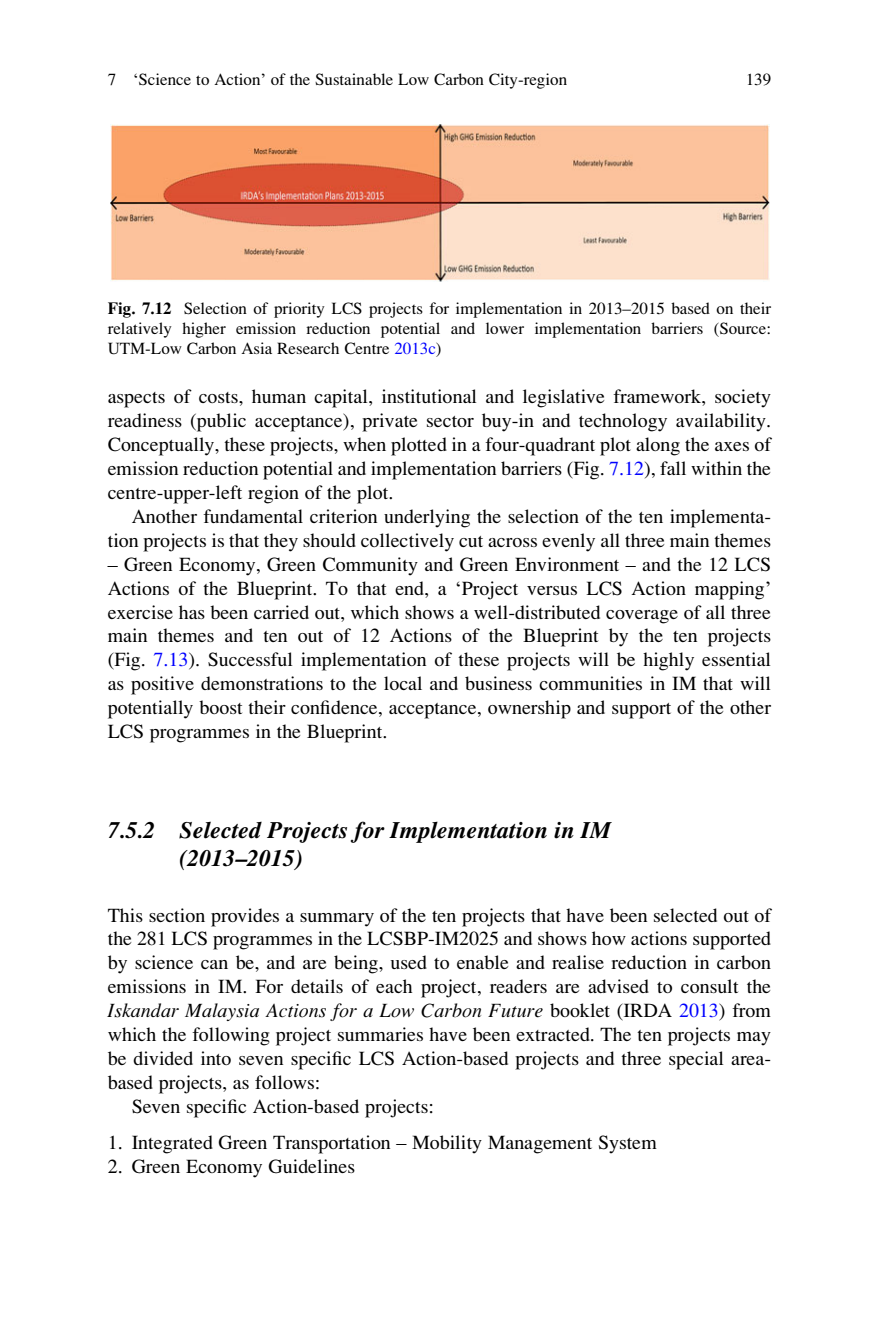
<style>
.page{position:relative;width:879px;height:1333px;background:#fff}
.page>*{position:absolute;margin:0;border:0;box-sizing:border-box;transform-origin:0 0}
.t1{font:24px/27.8px "Wlrkmk Vsjyvv Adv P6965";color:#000}
.t2{font:20px/24px "Qdpdwb Lsyjqg Adv P6975";color:#000;text-align:justify}
.t3{font:20px "Hpvfgc Pnhclr Adv P696 A";color:#000}
.t4{font:17px/19.8px "Qdpdwb Lsyjqg Adv P6975";color:#000;text-align:justify}
.s1{font-family:"Lnwsks Lfjlfg Adv TT5843 c 571"}
.s2{font-family:"Vkqldq Cdwdsy Adv P6960"}
.s3{color:#00f}
.s4{font-family:"Qdpdwb Lsyjqg Adv P6975"}
.s5{font-family:"Qdpdwb Lsyjqg Adv P6975";color:#00f}
</style>
<div class="page">
<img style="left:110px;top:125px;width:659px;height:157px">
<p class="t4" style="left:108px;top:71px;width:461px">7 <span class="s1">‘</span>Science to Action<span class="s1">’</span> of the Sustainable Low Carbon City-region</p>
<p class="t4" style="left:746px;top:71px;width:27px">139</p>
<p class="t4" style="left:108px;top:300px;width:665px"><span class="s2">Fig. 7.12</span> Selection of priority LCS projects for implementation in 2013–2015 based on their relatively higher emission reduction potential and lower implementation barriers (Source:<br>UTM-Low Carbon Asia Research Centre <span class="s3">2013c</span>)</p>
<p class="t2" style="left:108px;top:387px;width:665px">aspects of costs, human capital, institutional and legislative framework, society readiness (public acceptance), private sector buy-in and technology availability.<br>Conceptually, these projects, when plotted in a four-quadrant plot along the axes of emission reduction potential and implementation barriers (Fig. <span class="s3">7.12</span>), fall within the centre-upper-left region of the plot.</p>
<p class="t2" style="left:108px;top:506px;width:665px;text-align:right">Another fundamental criterion underlying the selection of the ten implementa&shy;tion projects is that they should collectively cut across evenly all three main themes</p>
<p class="t2" style="left:108px;top:554px;width:665px">– Green Economy, Green Community and Green Environment – and the 12 LCS Actions of the Blueprint. To that end, a <span class="s1">‘</span>Project versus LCS Action mapping<span class="s1">’ </span>exercise has been carried out, which shows a well-distributed coverage of all three main themes and ten out of 12 Actions of the Blueprint by the ten projects (Fig. <span class="s3">7.13</span>). Successful implementation of these projects will be highly essential as positive demonstrations to the local and business communities in IM that will potentially boost their confidence, acceptance, ownership and support of the other LCS programmes in the Blueprint.</p>
<p class="t1" style="left:179px;top:818px;width:433px;text-indent:-72px">7.5.2 Selected Projects for Implementation in IM (2013–2015)</p>
<p class="t2" style="left:108px;top:905px;width:665px">This section provides a summary of the ten projects that have been selected out of the 281 LCS programmes in the LCSBP-IM2025 and shows how actions supported by science can be, and are being, used to enable and realise reduction in carbon emissions in IM. For details of each project, readers are advised to consult the</p>
<p class="t3" style="left:108px;top:1003px;width:665px">Iskandar Malaysia Actions for a Low Carbon Future <span class="s4">booklet (IRDA</span> <span class="s5">2013</span><span class="s4">) from</span></p>
<p class="t2" style="left:108px;top:1024px;width:665px">which the following project summaries have been extracted. The ten projects may</p>
<p class="t2" style="left:108px;top:1048px;width:665px">be divided into seven specific LCS Action-based projects and three special area-</p>
<p class="t2" style="left:108px;top:1072px;width:214px">based projects, as follows:</p>
<p class="t2" style="left:132px;top:1096px;width:304px">Seven specific Action-based projects:</p>
<p class="t2" style="left:108px;top:1132px;width:551px">1. Integrated Green Transportation – Mobility Management System</p>
<p class="t2" style="left:108px;top:1156px;width:249px">2. Green Economy Guidelines</p>
</div>
